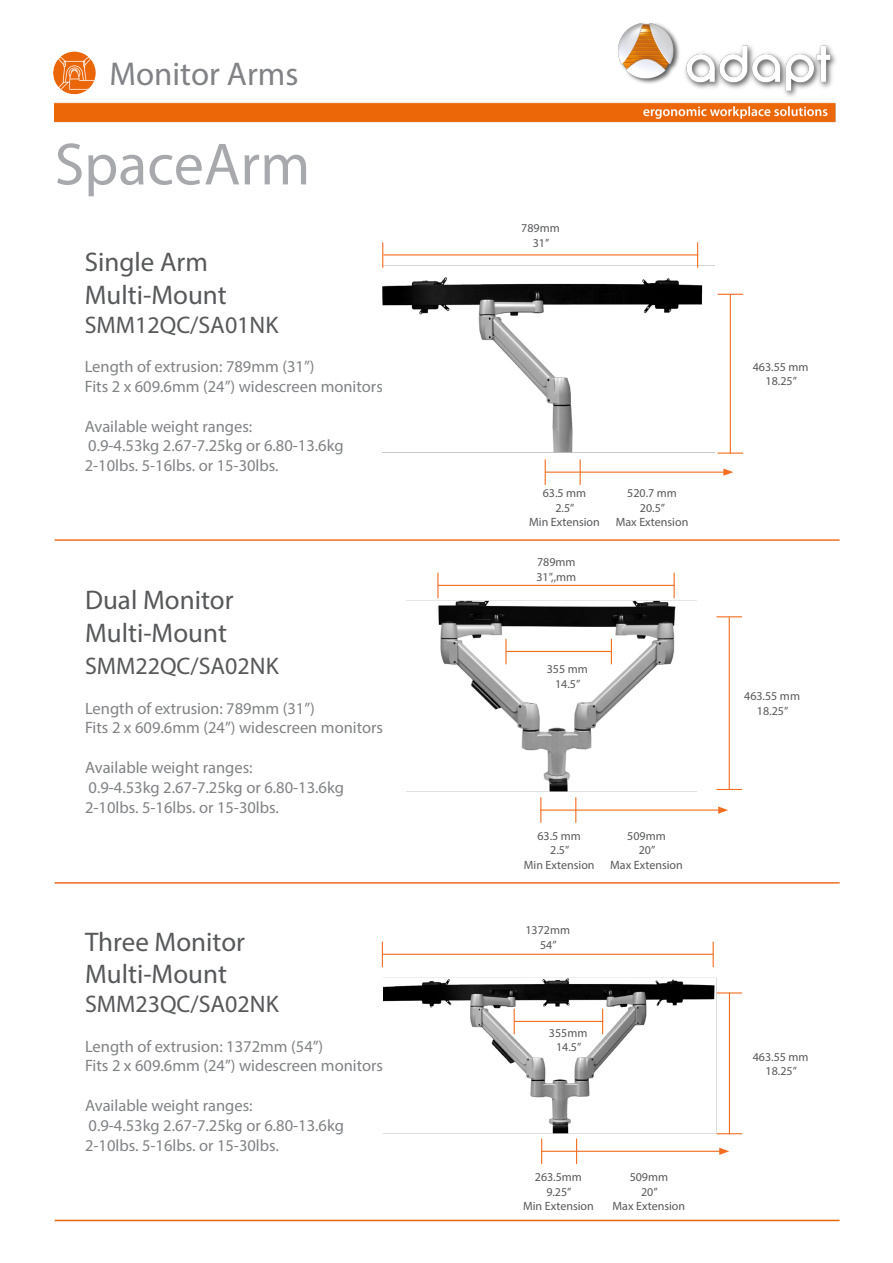
<style>
.page{position:relative;width:893px;height:1263px;background:#fff}
.page>*{position:absolute;margin:0;border:0;box-sizing:border-box;transform-origin:0 0}
.t1{font:60px "Myriad Pro";color:#a8a9ad}
.t2{font:33px "Myriad Pro";color:#808285}
.t3{font:27px "Myriad Pro";color:#57585a}
.t4{font:24px "Myriad Pro";color:#57585a}
.t5{font:16.5px "Myriad Pro";color:#808285}
.t6{font:12px "Myriad Pro";color:#57585a}
</style>
<div class="page">
<img style="left:406px;top:572px;width:290px;height:220px">
<img style="left:384px;top:941px;width:348px;height:223px">
<img style="left:383px;top:242px;width:331px;height:237px">
<hr style="left:55px;top:539px;width:785px;height:2px;background:#f36e21">
<hr style="left:55px;top:882px;width:785px;height:2px;background:#f36e21">
<svg style="left:540px;top:797px;width:1px;height:26px"></svg>
<svg style="left:575px;top:797px;width:1px;height:26px"></svg>
<svg style="left:611px;top:639px;width:1px;height:25px"></svg>
<hr style="left:506px;top:651px;width:105px;height:1px;background:#f36e21">
<hr style="left:505px;top:639px;width:2px;height:25px;background:#f36e21">
<svg style="left:713px;top:942px;width:1px;height:25px"></svg>
<hr style="left:382px;top:954px;width:332px;height:1px;background:#f36e21">
<svg style="left:382px;top:942px;width:1px;height:25px"></svg>
<svg style="left:602px;top:1009px;width:1px;height:25px"></svg>
<hr style="left:514px;top:1021px;width:89px;height:1px;background:#f36e21">
<svg style="left:514px;top:1009px;width:1px;height:25px"></svg>
<svg style="left:545px;top:459px;width:1px;height:26px"></svg>
<svg style="left:580px;top:459px;width:1px;height:26px"></svg>
<svg style="left:697px;top:242px;width:1px;height:26px"></svg>
<hr style="left:383px;top:254px;width:315px;height:1px;background:#f36e21">
<svg style="left:382px;top:242px;width:1px;height:26px"></svg>
<svg style="left:674px;top:573px;width:1px;height:25px"></svg>
<hr style="left:438px;top:585px;width:237px;height:1px;background:#f36e21">
<svg style="left:437px;top:573px;width:1px;height:25px"></svg>
<hr style="left:718px;top:452px;width:25px;height:2px;background:#f36e21">
<svg style="left:718px;top:294px;width:25px;height:1px"></svg>
<hr style="left:730px;top:294px;width:1px;height:160px;background:#f36e21">
<svg style="left:716px;top:789px;width:26px;height:1px"></svg>
<svg style="left:716px;top:616px;width:26px;height:1px"></svg>
<hr style="left:729px;top:617px;width:1px;height:173px;background:#f36e21">
<svg style="left:717px;top:1133px;width:25px;height:1px"></svg>
<svg style="left:717px;top:992px;width:25px;height:1px"></svg>
<hr style="left:729px;top:993px;width:1px;height:141px;background:#f36e21">
<svg style="left:541px;top:1138px;width:1px;height:26px"></svg>
<svg style="left:576px;top:1138px;width:1px;height:26px"></svg>
<hr style="left:541px;top:1151px;width:181px;height:1px;background:#f36e21">
<svg style="left:719px;top:1147px;width:10px;height:8px"></svg>
<hr style="left:540px;top:809px;width:180px;height:2px;background:#f36e21">
<svg style="left:718px;top:806px;width:10px;height:8px"></svg>
<hr style="left:545px;top:472px;width:181px;height:1px;background:#f36e21">
<svg style="left:723px;top:468px;width:10px;height:8px"></svg>
<img style="left:55px;top:23px;width:781px;height:100px">
<img style="left:53px;top:52px;width:43px;height:42px;border-radius:20px">
<hr style="left:55px;top:1220px;width:785px;height:1px;background:#eb6608">
<h2 class="t2" style="left:109px;top:54px;width:191px">Monitor Arms</h2>
<h1 class="t1" style="left:55px;top:127px;width:257px">SpaceArm</h1>
<p class="t3" style="left:85px;top:246px;width:125px">Single Arm</p>
<p class="t3" style="left:85px;top:278px;width:143px">Multi-Mount</p>
<p class="t4" style="left:85px;top:310px;width:195px">SMM12QC/SA01NK</p>
<p class="t5" style="left:85px;top:356px;width:231px">Length of extrusion: 789mm (31”)</p>
<p class="t5" style="left:85px;top:376px;width:300px">Fits 2 x 609.6mm (24”) widescreen monitors</p>
<p class="t5" style="left:85px;top:416px;width:169px">Available weight ranges:</p>
<p class="t5" style="left:88px;top:436px;width:257px">0.9-4.53kg 2.67-7.25kg or 6.80-13.6kg</p>
<p class="t5" style="left:85px;top:455px;width:195px">2-10lbs. 5-16lbs. or 15-30lbs.</p>
<p class="t3" style="left:85px;top:583px;width:150px">Dual Monitor</p>
<p class="t3" style="left:85px;top:616px;width:143px">Multi-Mount</p>
<p class="t4" style="left:85px;top:651px;width:195px">SMM22QC/SA02NK</p>
<p class="t5" style="left:85px;top:698px;width:231px">Length of extrusion: 789mm (31”)</p>
<p class="t5" style="left:85px;top:718px;width:300px">Fits 2 x 609.6mm (24”) widescreen monitors</p>
<p class="t5" style="left:85px;top:757px;width:169px">Available weight ranges:</p>
<p class="t5" style="left:89px;top:777px;width:257px">0.9-4.53kg 2.67-7.25kg or 6.80-13.6kg</p>
<p class="t5" style="left:85px;top:797px;width:195px">2-10lbs. 5-16lbs. or 15-30lbs.</p>
<p class="t3" style="left:85px;top:925px;width:161px">Three Monitor</p>
<p class="t3" style="left:85px;top:957px;width:143px">Multi-Mount</p>
<p class="t4" style="left:85px;top:989px;width:195px">SMM23QC/SA02NK</p>
<p class="t5" style="left:85px;top:1036px;width:240px">Length of extrusion: 1372mm (54”)</p>
<p class="t5" style="left:85px;top:1055px;width:300px">Fits 2 x 609.6mm (24”) widescreen monitors</p>
<p class="t5" style="left:85px;top:1095px;width:169px">Available weight ranges:</p>
<p class="t5" style="left:89px;top:1115px;width:257px">0.9-4.53kg 2.67-7.25kg or 6.80-13.6kg</p>
<p class="t5" style="left:85px;top:1135px;width:195px">2-10lbs. 5-16lbs. or 15-30lbs.</p>
<p class="t6" style="left:521px;top:221px;width:40px">789mm</p>
<p class="t6" style="left:533px;top:235px;width:18px">31”</p>
<p class="t6" style="left:543px;top:486px;width:45px">63.5 mm</p>
<p class="t6" style="left:555px;top:500px;width:21px">2.5”</p>
<p class="t6" style="left:529px;top:515px;width:72px">Min Extension</p>
<p class="t6" style="left:537px;top:555px;width:40px">789mm</p>
<p class="t6" style="left:536px;top:569px;width:41px">31”,,mm</p>
<p class="t6" style="left:627px;top:486px;width:51px">520.7 mm</p>
<p class="t6" style="left:640px;top:500px;width:27px">20.5”</p>
<p class="t6" style="left:616px;top:515px;width:74px">Max Extension</p>
<p class="t6" style="left:547px;top:662px;width:43px">355 mm</p>
<p class="t6" style="left:555px;top:676px;width:27px">14.5”</p>
<p class="t6" style="left:537px;top:828px;width:45px">63.5 mm</p>
<p class="t6" style="left:550px;top:843px;width:21px">2.5”</p>
<p class="t6" style="left:524px;top:857px;width:72px">Min Extension</p>
<p class="t6" style="left:627px;top:828px;width:40px">509mm</p>
<p class="t6" style="left:639px;top:843px;width:18px">20”</p>
<p class="t6" style="left:610px;top:857px;width:74px">Max Extension</p>
<p class="t6" style="left:525px;top:923px;width:46px">1372mm</p>
<p class="t6" style="left:540px;top:937px;width:18px">54”</p>
<p class="t6" style="left:549px;top:1025px;width:40px">355mm</p>
<p class="t6" style="left:556px;top:1040px;width:27px">14.5”</p>
<p class="t6" style="left:535px;top:1170px;width:49px">263.5mm</p>
<p class="t6" style="left:546px;top:1184px;width:27px">9.25”</p>
<p class="t6" style="left:523px;top:1198px;width:72px">Min Extension</p>
<p class="t6" style="left:630px;top:1170px;width:40px">509mm</p>
<p class="t6" style="left:641px;top:1184px;width:18px">20”</p>
<p class="t6" style="left:613px;top:1198px;width:74px">Max Extension</p>
<p class="t6" style="left:753px;top:360px;width:57px">463.55 mm</p>
<p class="t6" style="left:765px;top:374px;width:33px">18.25”</p>
<p class="t6" style="left:744px;top:689px;width:57px">463.55 mm</p>
<p class="t6" style="left:757px;top:703px;width:33px">18.25”</p>
<p class="t6" style="left:753px;top:1049px;width:57px">463.55 mm</p>
<p class="t6" style="left:765px;top:1064px;width:33px">18.25”</p>
</div>
